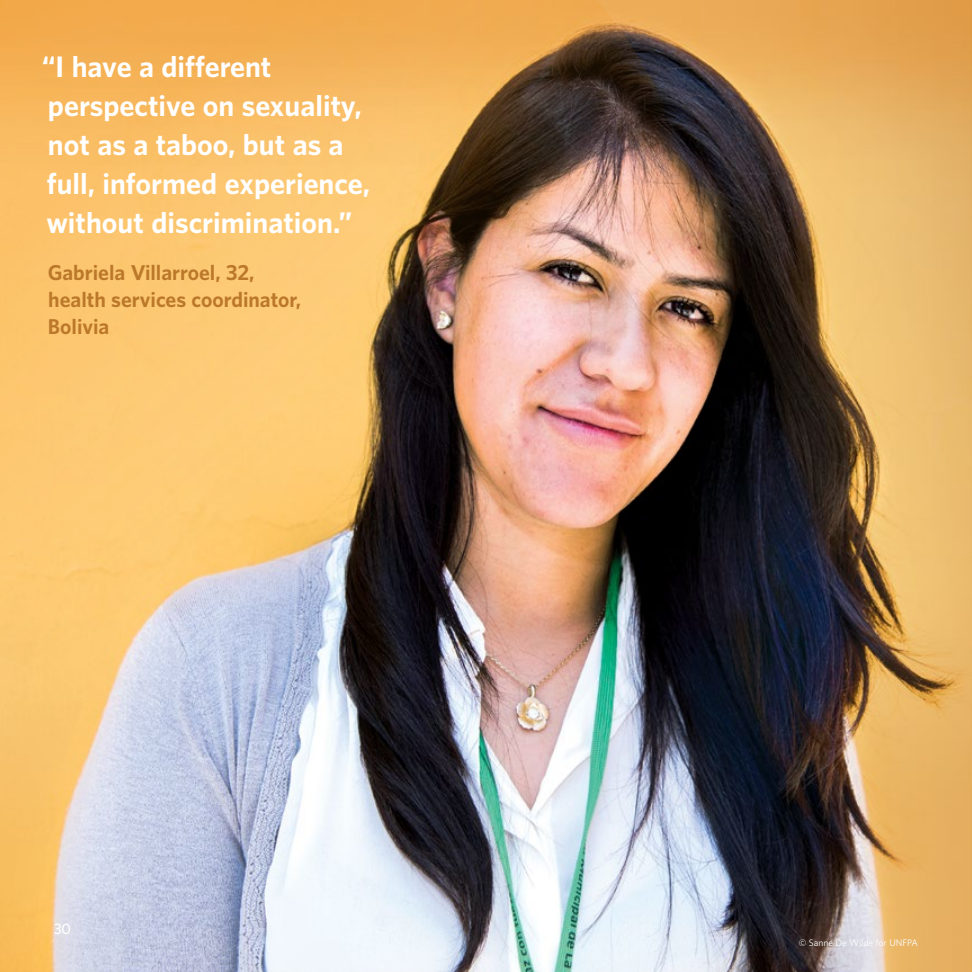
<style>
.page{position:relative;width:972px;height:972px;background:#fff}
.page>*{position:absolute;margin:0;border:0;box-sizing:border-box;transform-origin:0 0}
.t1{font:700 27px/39px "UNFPA";color:#fff}
.t2{font:700 19.5px/27px "UNFPA";color:#bb782a}
.t3{font:600 13.5px "UNFPA";color:#fff}
.t4{font:8.7px "UNFPA Text";color:#fff}
</style>
<div class="page">
<img style="left:0;top:0;width:972px;height:972px">
<img style="left:0;top:0;width:707px;height:723px">
<p class="t1" style="left:42px;top:46px;width:330px">“I have a different perspective on sexuality, not as a taboo, but as a full, informed experience, without discrimination.”</p>
<p class="t2" style="left:48px;top:258px;width:255px">Gabriela Villarroel, 32, health services coordinator,<br>Bolivia</p>
<p class="t3" style="left:54px;top:920px;width:18px">30</p>
<p class="t4" style="left:799px;top:937px;width:121px">© Sanne De Wilde for UNFPA</p>
</div>
